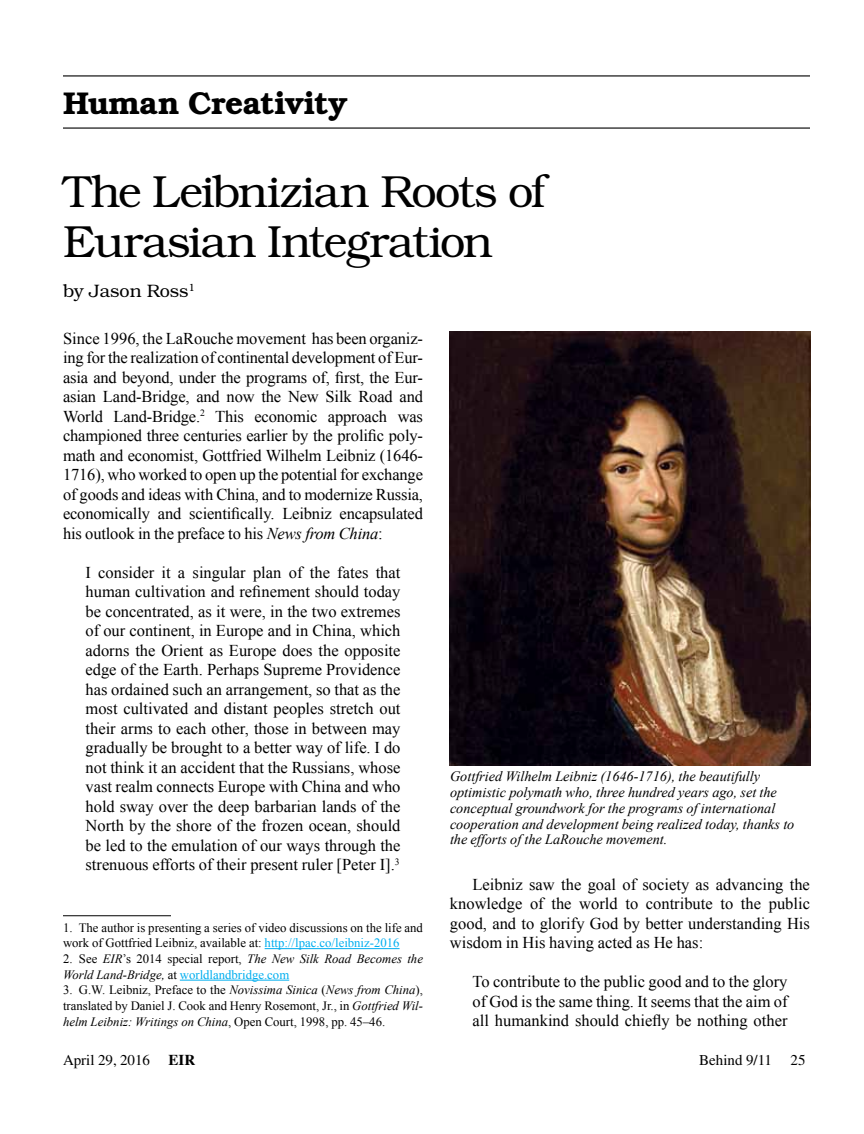
<style>
.page{position:relative;width:864px;height:1134px;background:#fff}
.page>*{position:absolute;margin:0;border:0;box-sizing:border-box;transform-origin:0 0}
.t1{font:300 45px/49.5px "Bookman";letter-spacing:-.03em;color:#000}
.t2{font:600 31.5px "Bookman";letter-spacing:-.015em;color:#000}
.t3{font:300 18px "Bookman";color:#000}
.t4{font:16.5px/19.5px "Times New Roman";color:#000;text-align:justify}
.t5{font:15px "Times";color:#000}
.t6{font:italic 14.25px/15.8px "Times New Roman";color:#000}
.t7{font:12.75px/15.8px "Times New Roman";color:#000}
.t8{font:italic 12.75px/15.8px "Times New Roman";color:#000}
.s1{font-style:italic}
.s2{color:#00aeef}
.s3{font-style:normal}
.s4{font-style:normal;color:#00aeef}
.s5{font-weight:700}
</style>
<div class="page">
<hr style="left:63px;top:915px;width:108px;height:1px;background:#000">
<hr style="left:265px;top:948px;width:135px;height:1px;background:#00aeef">
<hr style="left:180px;top:980px;width:109px;height:1px;background:#00aeef">
<hr style="left:63px;top:75px;width:747px;height:1px;background:#000">
<hr style="left:63px;top:128px;width:747px;height:1px;background:#000">
<img style="left:450px;top:332px;width:360px;height:434px">
<h2 class="t2" style="left:63px;top:85px;width:286px">Human Creativity</h2>
<h1 class="t1" style="left:63px;top:167px;width:484px">The Leibnizian Roots of<br>Eurasian Integration</h1>
<p class="t3" style="left:63px;top:280px;width:134px">by Jason Ross<sup>1</sup></p>
<p class="t4" style="left:63px;top:328px;width:362px">Since 1996, the LaRouche movement has been organiz&shy;ing for the realization of continental development of Eur&shy;asia and beyond, under the programs of, first, the Eur&shy;asian Land-Bridge, and now the New Silk Road and World Land-Bridge.<sup>2</sup> This economic approach was championed three centuries earlier by the prolific poly&shy;math and economist, Gottfried Wilhelm Leibniz (1646- 1716), who worked to open up the potential for exchange of goods and ideas with China, and to modernize Russia, economically and scientifically. Leibniz encapsulated his outlook in the preface to his <span class="s1">News from China</span>:</p>
<p class="t4" style="left:86px;top:562px;width:317px">I consider it a singular plan of the fates that human cultivation and refinement should today be concentrated, as it were, in the two extremes of our continent, in Europe and in China, which adorns the Orient as Europe does the opposite edge of the Earth. Perhaps Supreme Providence has ordained such an arrangement, so that as the most cultivated and distant peoples stretch out their arms to each other, those in between may gradually be brought to a better way of life. I do not think it an accident that the Russians, whose vast realm connects Europe with China and who hold sway over the deep barbarian lands of the North by the shore of the frozen ocean, should be led to the emulation of our ways through the strenuous efforts of their present ruler [Peter I].<sup>3</sup></p>
<p class="t7" style="left:63px;top:919px;width:361px">1. The author is presenting a series of video discussions on the life and work of Gottfried Leibniz, available at: <span class="s2">http://lpac.co/leibniz-2016</span></p>
<p class="t8" style="left:63px;top:951px;width:362px"><span class="s3">2. See</span> EIR<span class="s3">’s 2014 special report,</span> The New Silk Road Becomes the<br>World Land-Bridge, <span class="s3">at</span> <span class="s4">worldlandbridge.com</span></p>
<p class="t7" style="left:63px;top:982px;width:362px;text-align:justify">3. G.W. Leibniz, Preface to the <span class="s1">Novissima Sinica</span> (<span class="s1">News from China</span>), translated by Daniel J. Cook and Henry Rosemont, Jr., in <span class="s1">Gottfried Wil&shy;helm Leibniz: Writings on China</span>, Open Court, 1998, pp. 45–46.</p>
<p class="t6" style="left:450px;top:768px;width:346px">Gottfried Wilhelm Leibniz (1646-1716), the beautifully optimistic polymath who, three hundred years ago, set the conceptual groundwork for the programs of international cooperation and development being realized today, thanks to the efforts of the LaRouche movement.</p>
<p class="t4" style="left:450px;top:874px;width:362px;text-indent:23px">Leibniz saw the goal of society as advancing the knowledge of the world to contribute to the public good, and to glorify God by better understanding His wisdom in His having acted as He has:</p>
<p class="t4" style="left:472px;top:971px;width:317px">To contribute to the public good and to the glory of God is the same thing. It seems that the aim of all humankind should chiefly be nothing other</p>
<p class="t5" style="left:63px;top:1052px;width:134px">April 29, 2016 <span class="s5">EIR</span></p>
<p class="t5" style="left:699px;top:1052px;width:108px">Behind 9/11 25</p>
</div>
